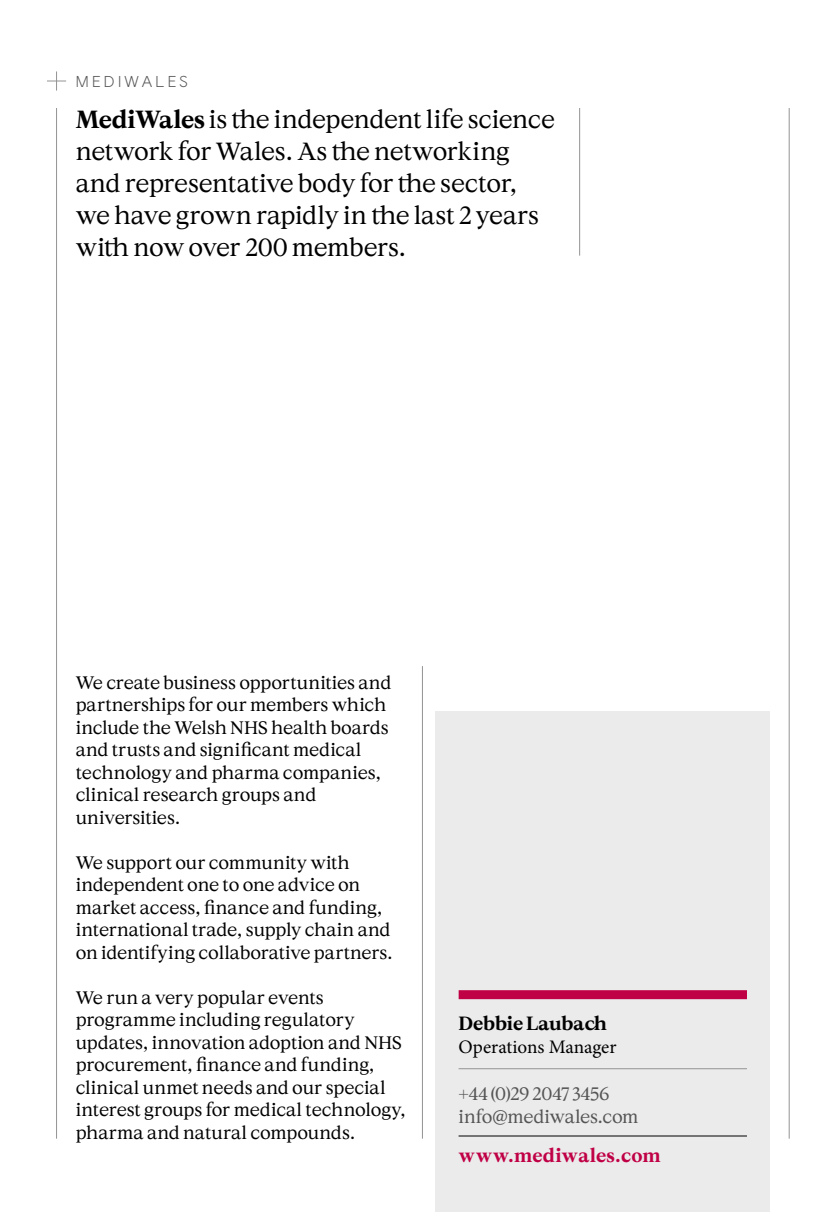
<style>
.page{position:relative;width:830px;height:1212px;background:#fff}
.page>*{position:absolute;margin:0;border:0;box-sizing:border-box;transform-origin:0 0}
.StandFirst_Serif_16{font:24.75px/31.9px "Cymru Serif";letter-spacing:-.025em;color:#000}
._03_Name_Line{font:19.12px "Minion Pro";letter-spacing:-.005em;color:#000}
.URL{font:700 19.12px "Cymru Serif";letter-spacing:.01em;color:#c00045}
.StandFirst_Serif_16-2{font:700 19.12px "Cymru Serif";letter-spacing:-.005em;color:#000}
._02_Body{font:18px/22.5px "Wales Serif";letter-spacing:-.01em;color:#000}
._02_Body-2{font:18px/22.9px "Wales Serif";letter-spacing:-.015em;color:#555}
.t1{font:300 15.75px "Wales Sans Headline";letter-spacing:.21em;color:#555}
.s1{font-weight:700}
</style>
<div class="page">
<div style="left:435px;top:711px;width:334px;height:501px;background:#ebebeb"></div>
<div style="left:458px;top:990px;width:288px;height:9px;background:#c00045"></div>
<hr style="left:458px;top:1068px;width:288px;height:1px;background:#939393">
<hr style="left:458px;top:1135px;width:288px;height:1px;background:#000">
<hr style="left:788px;top:108px;width:1px;height:1031px;background:#939393">
<hr style="left:56px;top:108px;width:1px;height:1031px;background:#939393">
<svg style="left:47px;top:71px;width:19px;height:20px"></svg>
<hr style="left:422px;top:666px;width:1px;height:473px;background:#939393">
<hr style="left:579px;top:108px;width:1px;height:148px;background:#939393">
<p class="t1" style="left:76px;top:71px;width:113px">MEDIWALES</p>
<p class="StandFirst_Serif_16" style="left:76px;top:103px;width:480px"><span class="s1">MediWales</span> is the independent life science network for Wales. As the networking and representative body for the sector, we have grown rapidly in the last 2 years with now over 200 members.</p>
<p class="_02_Body" style="left:76px;top:671px;width:317px">We create business opportunities and partnerships for our members which include the Welsh NHS health boards and trusts and significant medical technology and pharma companies, clinical research groups and universities.</p>
<p class="_02_Body" style="left:76px;top:851px;width:318px">We support our community with independent one to one advice on market access, finance and funding, international trade, supply chain and on identifying collaborative partners.</p>
<p class="_02_Body" style="left:76px;top:986px;width:331px">We run a very popular events programme including regulatory updates, innovation adoption and NHS procurement, finance and funding, clinical unmet needs and our special interest groups for medical technology, pharma and natural compounds.</p>
<p class="StandFirst_Serif_16-2" style="left:458px;top:1011px;width:150px">Debbie Laubach</p>
<p class="_03_Name_Line" style="left:458px;top:1034px;width:159px">Operations Manager</p>
<p class="_02_Body-2" style="left:458px;top:1082px;width:181px">+44 (0)29 2047 3456 info@mediwales.com</p>
<p class="URL" style="left:458px;top:1143px;width:204px">www.mediwales.com</p>
</div>
